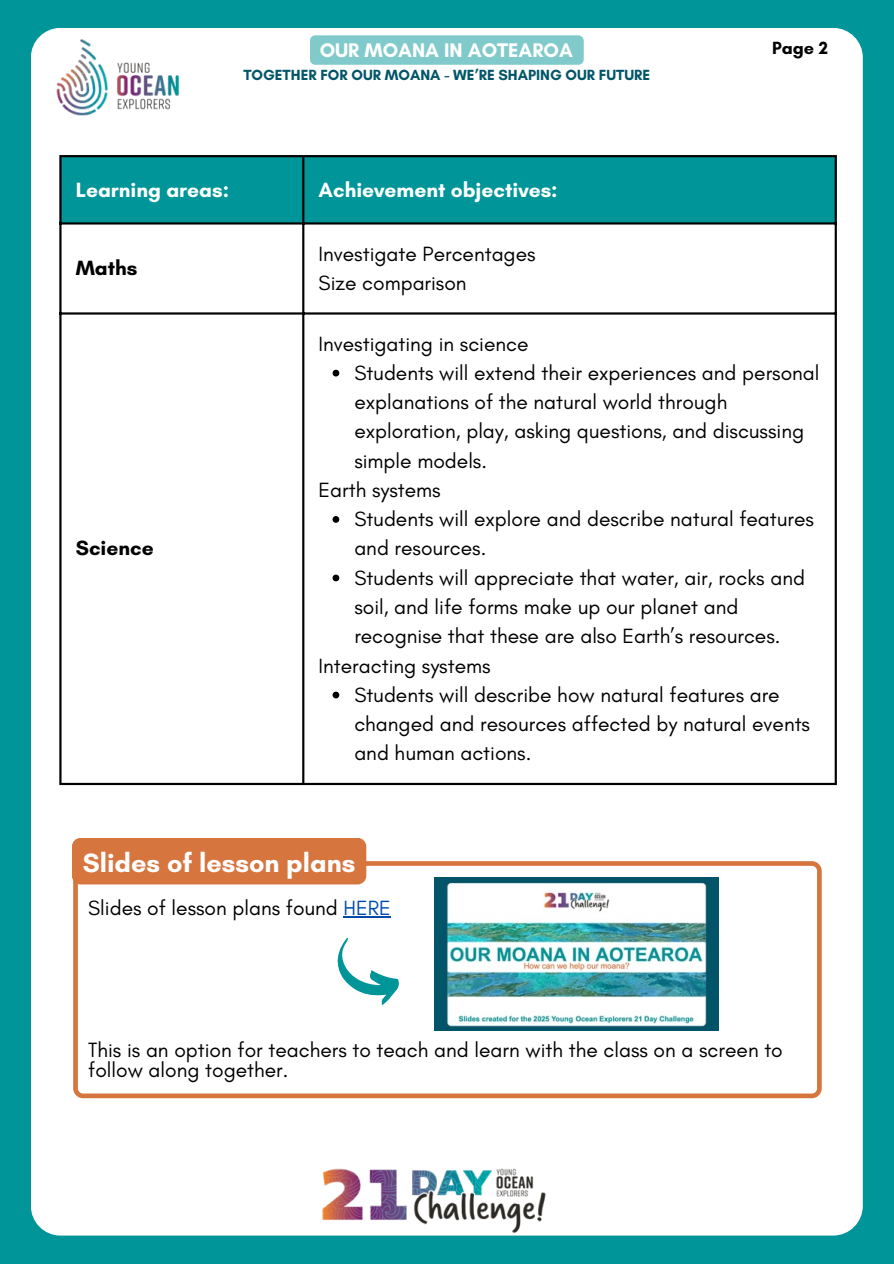
<style>
.page{position:relative;width:894px;height:1264px;background:#fff}
.page>*{position:absolute;margin:0;border:0;box-sizing:border-box;transform-origin:0 0}
.t1{font:700 27px "Glacial Indifference";color:#fff}
.t2{font:21px/29.2px "Glacial Indifference";color:#000}
.t3{font:700 21px "Glacial Indifference";color:#fff}
.t4{font:700 21px "Glacial Indifference";color:#000}
.t5{font:700 20.1px "Glacial Indifference";color:#fff}
.t6{font:700 18px "Glacial Indifference";color:#000}
.t7{font:700 15px "Glacial Indifference";color:#025568}
.s1{color:#004aad}
</style>
<div class="page">
<div style="left:0;top:0;width:893px;height:1263px;background:#009598"></div>
<div style="left:31px;top:28px;width:831px;height:1207px;background:#fff;border-radius:30px"></div>
<img style="left:31px;top:28px;width:148px;height:88px">
<div style="left:310px;top:35px;width:273px;height:30px;background:#80cacb;border-radius:5px"></div>
<img style="left:290px;top:1098px;width:287px;height:138px">
<div style="left:61px;top:157px;width:773px;height:65px;background:#009598"></div>
<svg style="left:332px;top:370px;width:7px;height:6px"></svg>
<svg style="left:332px;top:516px;width:7px;height:7px"></svg>
<svg style="left:332px;top:574px;width:7px;height:7px"></svg>
<svg style="left:332px;top:691px;width:7px;height:7px"></svg>
<hr style="left:59px;top:157px;width:2px;height:625px;background:#000">
<hr style="left:302px;top:157px;width:2px;height:625px;background:#000">
<hr style="left:834px;top:157px;width:2px;height:625px;background:#000">
<hr style="left:59px;top:155px;width:777px;height:2px;background:#000">
<hr style="left:59px;top:222px;width:777px;height:2px;background:#000">
<hr style="left:59px;top:312px;width:777px;height:2px;background:#000">
<hr style="left:59px;top:782px;width:777px;height:3px;background:#000">
<svg style="left:73px;top:861px;width:748px;height:237px"></svg>
<hr style="left:343px;top:916px;width:48px;height:1px;background:#004aad">
<div style="left:72px;top:837px;width:294px;height:47px;background:#d7753f;border-radius:9px"></div>
<svg style="left:336px;top:937px;width:63px;height:68px"></svg>
<img style="left:434px;top:877px;width:284px;height:153px">
<p class="t5" style="left:319px;top:38px;width:254px">OUR MOANA IN AOTEAROA</p>
<p class="t7" style="left:243px;top:66px;width:408px">TOGETHER FOR OUR MOANA - WE’RE SHAPING OUR FUTURE</p>
<p class="t3" style="left:76px;top:177px;width:155px">Learning areas:</p>
<p class="t3" style="left:318px;top:177px;width:240px">Achievement objectives:</p>
<p class="t4" style="left:76px;top:255px;width:63px">Maths</p>
<p class="t2" style="left:318px;top:238px;width:218px">Investigate Percentages<br>Size comparison</p>
<p class="t6" style="left:771px;top:37px;width:57px">Page 2</p>
<p class="t4" style="left:76px;top:535px;width:79px">Science</p>
<p class="t2" style="left:318px;top:328px;width:211px">Investigating in science</p>
<p class="t2" style="left:354px;top:358px;width:466px">Students will extend their experiences and personal</p>
<p class="t2" style="left:354px;top:387px;width:374px">explanations of the natural world through</p>
<p class="t2" style="left:354px;top:416px;width:451px">exploration, play, asking questions, and discussing</p>
<p class="t2" style="left:354px;top:445px;width:134px">simple models.</p>
<p class="t2" style="left:318px;top:475px;width:123px">Earth systems</p>
<p class="t2" style="left:354px;top:504px;width:461px">Students will explore and describe natural features</p>
<p class="t2" style="left:354px;top:533px;width:133px">and resources.</p>
<p class="t2" style="left:354px;top:562px;width:452px">Students will appreciate that water, air, rocks and</p>
<p class="t2" style="left:354px;top:592px;width:385px">soil, and life forms make up our planet and</p>
<p class="t2" style="left:354px;top:621px;width:427px">recognise that these are also Earth’s resources.</p>
<p class="t2" style="left:318px;top:650px;width:173px">Interacting systems</p>
<p class="t2" style="left:354px;top:679px;width:427px">Students will describe how natural features are</p>
<p class="t2" style="left:354px;top:709px;width:457px">changed and resources affected by natural events</p>
<p class="t2" style="left:354px;top:738px;width:178px">and human actions.</p>
<p class="t1" style="left:83px;top:845px;width:274px">Slides of lesson plans</p>
<p class="t2" style="left:88px;top:893px;width:304px">Slides of lesson plans found <span class="s1">HERE</span></p>
<p class="t2" style="left:88px;top:1039px;width:696px;line-height:20.2px">This is an option for teachers to teach and learn with the class on a screen to follow along together.</p>
</div>
